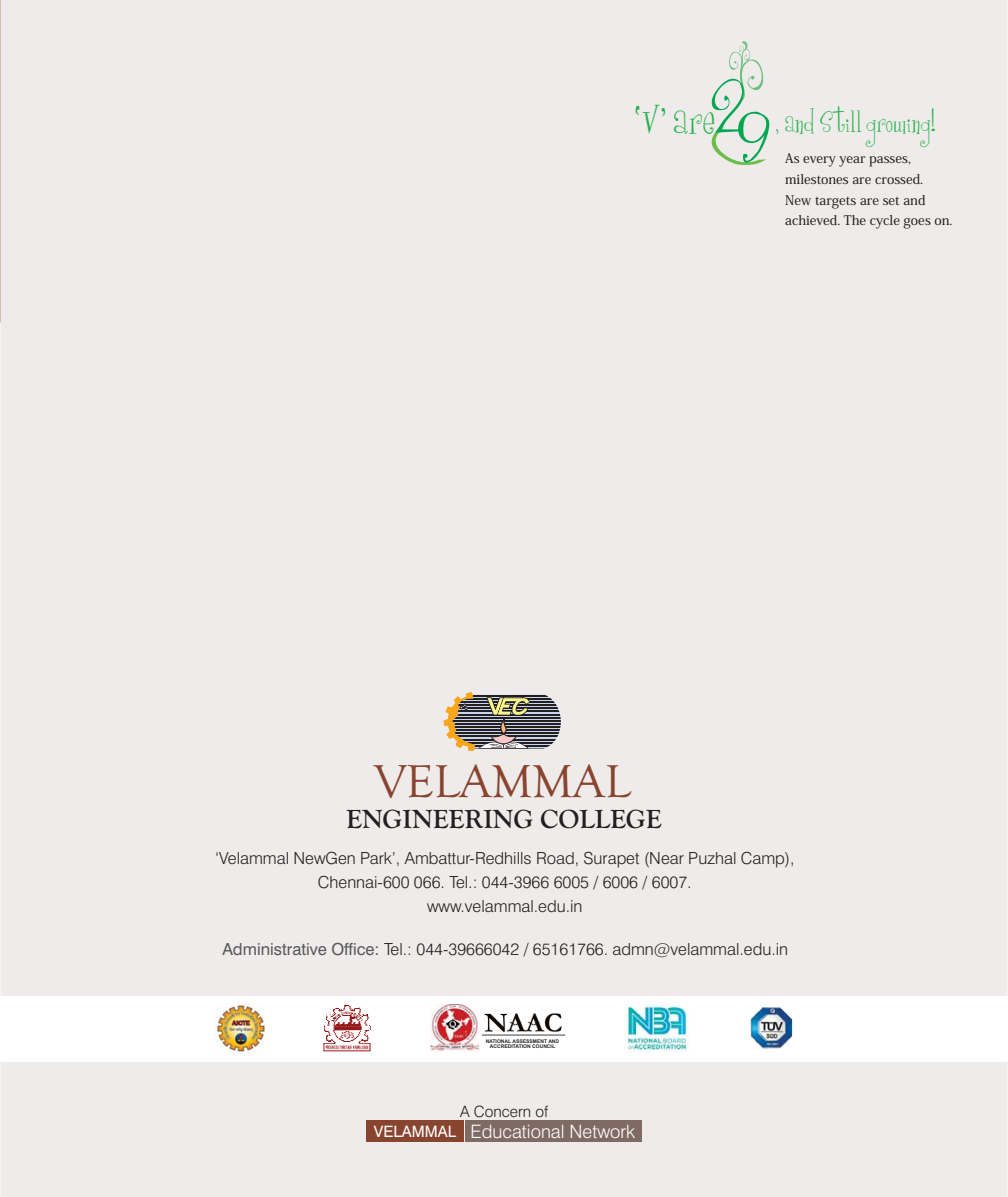
<style>
.page{position:relative;width:1008px;height:1197px;background:#eeebea}
.page>*{position:absolute;margin:0;border:0;box-sizing:border-box;transform-origin:0 0}
.t1{font:47.6px "Goudy Old Style T";color:#88442e}
.t2{font:41.48px "Girlsare Weird";color:#24b24b}
.t3{font:27.82px "Girlsare Weird";color:#24b24b}
.t4{font:700 27.12px "Goudy Old Style T";color:#231f20}
.t5{font:300 18.55px "Swiss 721 BT";color:#fff}
.t6{font:300 16.62px/24px "Swiss 721 BT";color:#231f20;text-align:center}
.t7{font:300 15.58px "Swiss 721 BT";color:#231f20}
.t8{font:500 13.12px/20.7px "Koz Min Pro";color:#231f20}
.t9{font:700 5.08px/5.6px "Arial";color:#231f20;text-align:center}
.s1{font-weight:400;color:#58595b}
.s2{font-weight:400;font-size:15.75px}
</style>
<div class="page">
<svg style="left:444px;top:692px;width:117px;height:59px"></svg>
<div style="left:0;top:996px;width:1008px;height:65px;background:#fff"></div>
<div style="left:366px;top:1121px;width:98px;height:21px;background:#88442e"></div>
<div style="left:465px;top:1121px;width:177px;height:21px;background:#806b64"></div>
<img style="left:323px;top:1043px;width:47px;height:8px">
<svg style="left:327px;top:1040px;width:40px;height:3px"></svg>
<img style="left:326px;top:1036px;width:42px;height:4px">
<img style="left:328px;top:1031px;width:39px;height:5px">
<img style="left:324px;top:1025px;width:47px;height:6px">
<img style="left:326px;top:1015px;width:43px;height:11px">
<svg style="left:327px;top:1004px;width:40px;height:12px"></svg>
<img style="left:624px;top:1003px;width:65px;height:50px">
<img style="left:431px;top:1005px;width:48px;height:46px">
<img style="left:482px;top:1013px;width:83px;height:23px">
<img style="left:216px;top:1004px;width:50px;height:50px">
<img style="left:750px;top:1007px;width:42px;height:42px">
<svg style="left:708px;top:41px;width:62px;height:125px"></svg>
<svg style="left:636px;top:105px;width:3px;height:10px"></svg>
<h2 class="t2" style="left:643px;top:95px;width:75px">V' are</h2>
<h3 class="t3" style="left:775px;top:106px;width:162px">, and Still growing!</h3>
<p class="t8" style="left:785px;top:150px;width:169px">As every year passes, milestones are crossed.<br>New targets are set and achieved. The cycle goes on.</p>
<h1 class="t1" style="left:374px;top:752px;width:258px">VELAMMAL</h1>
<h3 class="t4" style="left:346px;top:802px;width:317px">ENGINEERING COLLEGE</h3>
<p class="t6" style="left:215px;top:848px;width:581px">‘Velammal NewGen Park’, Ambattur-Redhills Road, Surapet (Near Puzhal Camp),<br>Chennai-600 066. Tel.: 044-3966 6005 / 6006 / 6007.<br>www.velammal.edu.in</p>
<p class="t6" style="left:222px;top:939px;width:567px"><span class="s1">Administrative Office:</span> Tel.: 044-39666042 / 65161766. admn@velammal.edu.in</p>
<p class="t9" style="left:486px;top:1038px;width:75px">NATIONAL ASSESSMENT AND<br>ACCREDITATION COUNCIL</p>
<p class="t7" style="left:460px;top:1105px;width:90px">A Concern of</p>
<p class="t5" style="left:374px;top:1125px;width:263px"><span class="s2">VELAMMAL</span> Educational Network</p>
</div>
